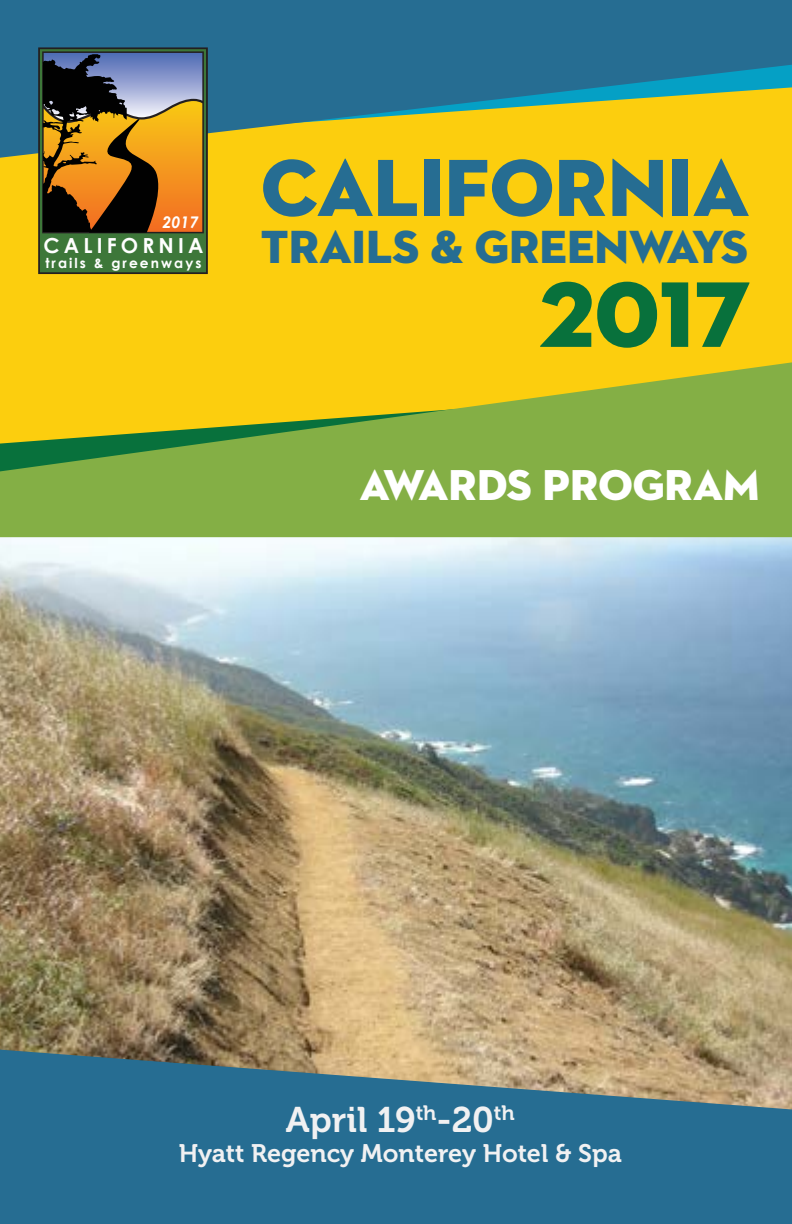
<style>
.page{position:relative;width:792px;height:1224px;background:#fff}
.page>*{position:absolute;margin:0;border:0;box-sizing:border-box;transform-origin:0 0}
.t1{font:94.8px "Neutraface 2 Display Titling";color:#08713c}
.t2{font:82.4px "Neutraface 2 Display Titling";color:#266d92}
.t3{font:47.4px "Neutraface 2 Display Titling";color:#266d92}
.t4{font:44px "Neutraface 2 Display Titling";color:#fff}
.t5{font:35.6px "Museo 700";color:#f1f1f2}
.t6{font:25.2px "Museo 700";color:#f1f1f2}
.t7{font:700 20.8px "Century Gothic";letter-spacing:.2em;color:#fff}
.t8{font:italic 700 16px "Century Gothic";color:#fff}
.t9{font:700 13.8px "Century Gothic";letter-spacing:.15em;color:#fff}
</style>
<div class="page">
<img style="left:0;top:537px;width:792px;height:513px">
<div style="left:0;top:4px;width:792px;height:472px;background:#fcce0e"></div>
<svg style="left:0;top:1050px;width:792px;height:174px;background:#3e758d"></svg>
<svg style="left:0;top:0;width:792px;height:158px;fill:#266d92"></svg>
<svg style="left:0;top:362px;width:792px;height:175px;fill:#84af45"></svg>
<svg style="left:38px;top:47px;width:170px;height:227px;background:#756637"></svg>
<p class="t8" style="left:163px;top:210px;width:37px">2017</p>
<p class="t7" style="left:44px;top:230px;width:161px">CALIFORNIA</p>
<p class="t9" style="left:45px;top:252px;width:158px">trails &amp; greenways</p>
<h2 class="t2" style="left:261px;top:136px;width:490px">CALIFORNIA</h2>
<h3 class="t3" style="left:261px;top:217px;width:489px">TRAILS &amp; GREENWAYS</h3>
<h1 class="t1" style="left:540px;top:255px;width:212px">2017</h1>
<h3 class="t4" style="left:360px;top:457px;width:401px">AWARDS PROGRAM</h3>
<h3 class="t5" style="left:286px;top:1100px;width:230px">April 19<sup>th</sup>-20<sup>th</sup></h3>
<p class="t6" style="left:179px;top:1140px;width:445px">Hyatt Regency Monterey Hotel &amp; Spa</p>
</div>
